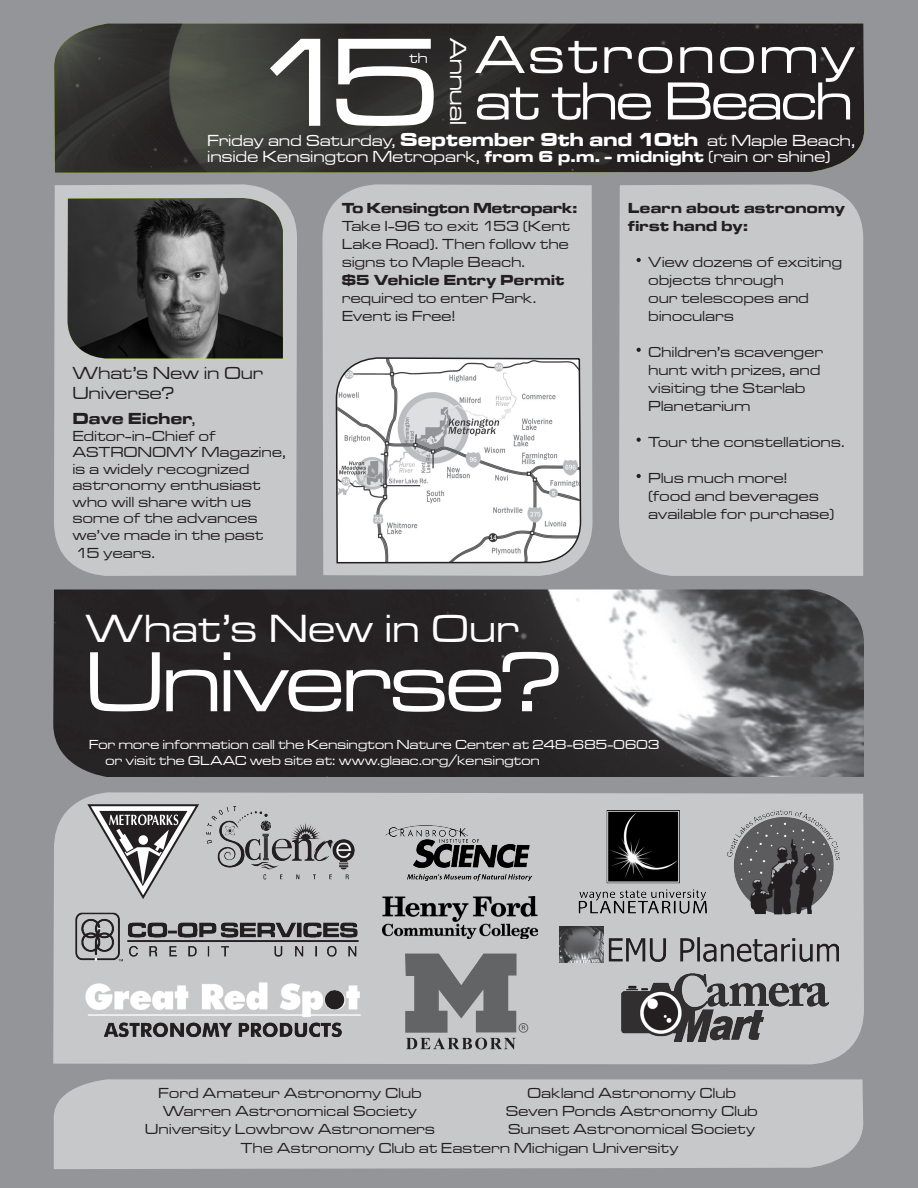
<style>
.page{position:relative;width:918px;height:1188px;background:#939598}
.page>*{position:absolute;margin:0;border:0;box-sizing:border-box;transform-origin:0 0}
.t1{font:130.5px "Microgramma D Medi Exte";color:#fff}
.t2{font:88.5px "Microgramma D Medi Exte";letter-spacing:-.005em;color:#fff}
.t3{font:55.5px "Microgramma D Medi Exte";letter-spacing:-.015em;color:#fff}
.t4{font:55.5px "Microgramma D Medi Exte";letter-spacing:.065em;color:#fff}
.t5{font:40.5px "Microgramma D Medi Exte";letter-spacing:.03em;color:#fff}
.t6{font:24px "Microgramma D Medi Exte";letter-spacing:.005em;color:#fff}
.t7{font:18px/19.5px "Microgramma D Medi Exte";letter-spacing:.025em;color:#231f20}
.t8{font:16.5px "Microgramma D Medi Exte";letter-spacing:.025em;color:#fff}
.t9{font:16.5px "Microgramma D Bold Exte";letter-spacing:.02em;color:#231f20}
.t10{font:15px/18px "Microgramma D Medi Exte";letter-spacing:.03em;color:#231f20}
.t11{font:15px/18px "Microgramma D Bold Exte";letter-spacing:.015em;color:#231f20}
.t12{font:15px/18px "Microgramma DEE Bold Exte";letter-spacing:.025em;color:#231f20}
.t13{font:15px "Microgramma D Medi Exte";color:#fff}
.t14{font:13.5px/16.2px "Microgramma D Medi Exte";letter-spacing:.025em;color:#fff}
.s1{font-family:"Microgramma D Bold Exte";font-size:19.5px}
.s2{font-family:"Microgramma DEE Bold Exte"}
.s3{font-family:"Microgramma D Medi Exte"}
</style>
<div class="page">
<div style="left:53px;top:792px;width:811px;height:272px;background:#c7c8ca"></div>
<div style="left:54px;top:184px;width:243px;height:392px;background:#c7c8ca"></div>
<img style="left:68px;top:198px;width:215px;height:160px">
<div style="left:322px;top:184px;width:270px;height:392px;background:#c7c8ca"></div>
<svg style="left:335px;top:357px;width:247px;height:207px;background:#e3e4e4"></svg>
<img style="left:53px;top:590px;width:811px;height:187px">
<div style="left:619px;top:184px;width:244px;height:392px;background:#c7c8ca"></div>
<svg style="left:637px;top:258px;width:4px;height:4px"></svg>
<svg style="left:637px;top:348px;width:4px;height:4px"></svg>
<svg style="left:637px;top:438px;width:4px;height:4px"></svg>
<svg style="left:637px;top:474px;width:4px;height:4px"></svg>
<div style="left:53px;top:1079px;width:810px;height:90px;background:#c7c8ca"></div>
<img style="left:578px;top:810px;width:131px;height:107px">
<img style="left:386px;top:826px;width:145px;height:55px">
<img style="left:383px;top:896px;width:154px;height:43px">
<div style="left:519px;top:1023px;width:9px;height:10px;border:1px solid #636466;border-radius:4px"></div>
<svg style="left:405px;top:954px;width:120px;height:95px;background:#868789"></svg>
<img style="left:621px;top:974px;width:208px;height:68px">
<img style="left:560px;top:927px;width:279px;height:36px">
<img style="left:73px;top:978px;width:294px;height:67px">
<img style="left:75px;top:912px;width:293px;height:50px">
<svg style="left:86px;top:803px;width:115px;height:97px;background:#a6a5a6"></svg>
<div style="left:138px;top:835px;width:10px;height:10px;background:#fff;border-radius:50%"></div>
<img style="left:724px;top:792px;width:132px;height:131px">
<img style="left:206px;top:806px;width:155px;height:75px">
<img style="left:54px;top:23px;width:810px;height:150px">
<p class="t1" style="left:250px;top:-1px;width:191px">15</p>
<p class="t13" style="left:410px;top:49px;width:19px">th</p>
<p class="t6" style="left:473px;top:38px;width:89px;rotate:90deg">Annual</p>
<p class="t4" style="left:476px;top:19px;width:380px">Astronomy</p>
<p class="t3" style="left:476px;top:66px;width:378px">at the Beach</p>
<p class="t8" style="left:208px;top:130px;width:649px">Friday and Saturday, <span class="s1">September 9th and 10th</span> at Maple Beach,</p>
<p class="t8" style="left:208px;top:146px;width:624px">inside Kensington Metropark, <span class="s2">from 6 p.m. - midnight</span> (rain or shine)</p>
<p class="t7" style="left:73px;top:363px;width:192px">What’s New in Our<br>Universe?</p>
<p class="t9" style="left:73px;top:408px;width:124px">Dave Eicher<span class="s3">,</span></p>
<p class="t10" style="left:73px;top:427px;width:215px;line-height:16.5px">Editor-in-Chief of<br>ASTRONOMY Magazine, is a widely recognized astronomy enthusiast who will share with us some of the advances we’ve made in the past</p>
<p class="t10" style="left:76px;top:543px;width:81px">15 years.</p>
<p class="t11" style="left:342px;top:198px;width:237px">To Kensington Metropark:</p>
<p class="t10" style="left:342px;top:216px;width:229px;text-align:justify">Take I-96 to exit 153 (Kent Lake Road). Then follow the signs to Maple Beach.</p>
<p class="t11" style="left:342px;top:270px;width:224px">$5 Vehicle Entry Permit <span class="s3">required to enter Park.</span></p>
<p class="t10" style="left:342px;top:306px;width:115px">Event is Free!</p>
<p class="t5" style="left:86px;top:603px;width:434px">What’s New in Our</p>
<p class="t2" style="left:86px;top:626px;width:477px">Universe?</p>
<p class="t12" style="left:628px;top:199px;width:218px">Learn about astronomy first hand by:</p>
<p class="t10" style="left:649px;top:252px;width:195px">View dozens of exciting objects through<br>our telescopes and binoculars</p>
<p class="t10" style="left:649px;top:342px;width:176px">Children’s scavenger hunt with prizes, and visiting the Starlab<br>Planetarium</p>
<p class="t10" style="left:649px;top:432px;width:198px">Tour the constellations.</p>
<p class="t10" style="left:649px;top:468px;width:141px">Plus much more!</p>
<p class="t10" style="left:649px;top:486px;width:187px">(food and beverages available for purchase)</p>
<p class="t14" style="left:106px;top:736px;width:555px;text-indent:-17px">For more information call the Kensington Nature Center at 248-685-0603 or visit the GLAAC web site at: www.glaac.org/kensington</p>
<p class="t10" style="left:159px;top:1084px;width:264px">Ford Amateur Astronomy Club</p>
<p class="t10" style="left:163px;top:1102px;width:255px">Warren Astronomical Society</p>
<p class="t10" style="left:145px;top:1120px;width:291px">University Lowbrow Astronomers</p>
<p class="t10" style="left:528px;top:1084px;width:210px">Oakland Astronomy Club</p>
<p class="t10" style="left:506px;top:1102px;width:253px">Seven Ponds Astronomy Club</p>
<p class="t10" style="left:508px;top:1120px;width:248px">Sunset Astronomical Society</p>
<p class="t10" style="left:241px;top:1139px;width:439px">The Astronomy Club at Eastern Michigan University</p>
</div>
